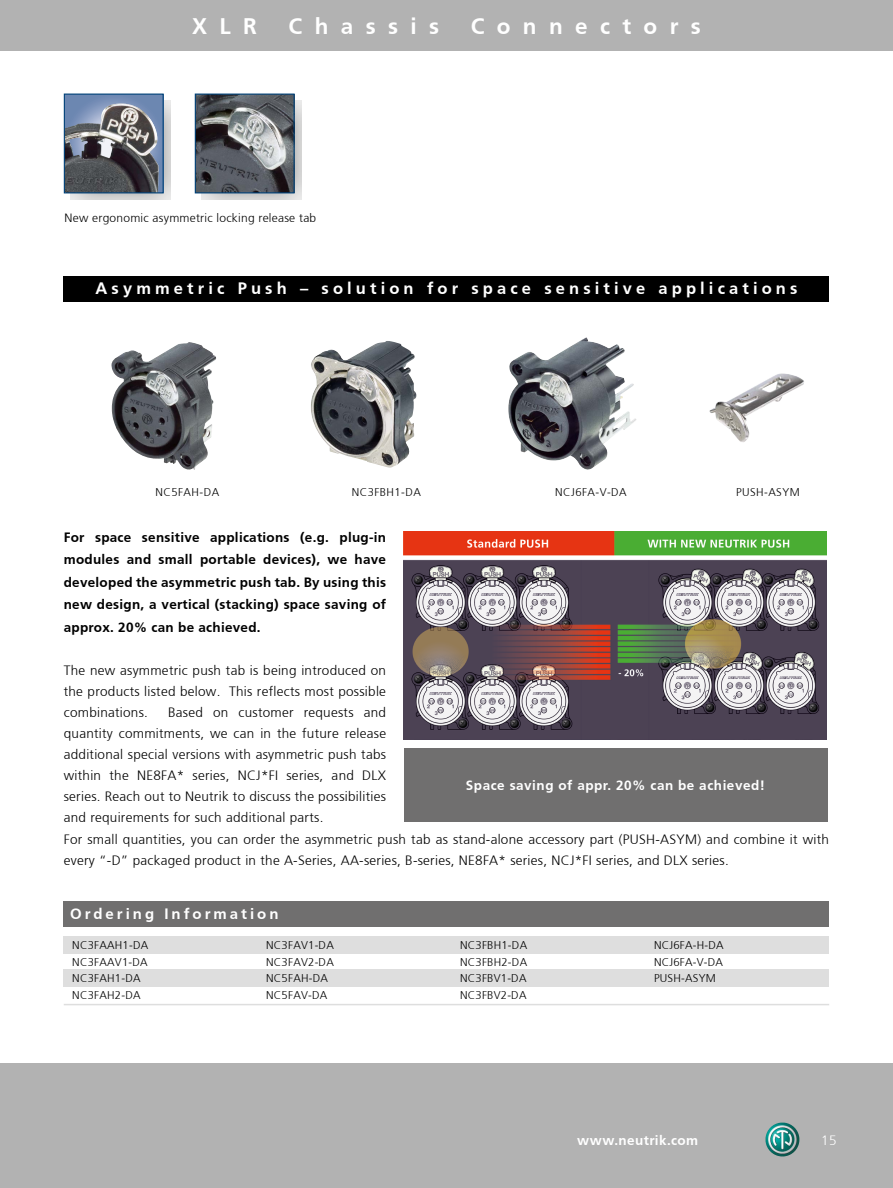
<style>
.page{position:relative;width:893px;height:1188px;background:#fff}
.page>*{position:absolute;margin:0;border:0;box-sizing:border-box;transform-origin:0 0}
.t1{font:700 22.5px "Frutiger";letter-spacing:.55em;color:#fff}
.t2{font:700 16.5px "Frutiger";letter-spacing:.25em;color:#fff}
.t3{font:700 15px "Frutiger";letter-spacing:.2em;color:#fff}
.t4{font:300 13.5px/21px "Frutiger";letter-spacing:.02em;color:#000;text-align:justify}
.t5{font:700 13.5px/22.5px "Frutiger";letter-spacing:.02em;color:#000;text-align:justify}
.t6{font:700 13.5px "Frutiger";letter-spacing:.04em;color:#fff}
.t7{font:300 13.5px "Frutiger";color:#fff}
.t8{font:300 12px "Frutiger";letter-spacing:.02em;color:#000}
.t9{font:300 11.25px/16.5px "Frutiger";letter-spacing:.02em;color:#000}
.t10{font:300 11.25px "Frutiger";letter-spacing:.04em;color:#000}
</style>
<div class="page">
<div style="left:0;top:0;width:893px;height:51px;background:#b2b2b2"></div>
<div style="left:13px;top:1063px;width:880px;height:125px;background:#b2b2b2"></div>
<img style="left:765px;top:1123px;width:34px;height:33px">
<div style="left:0;top:1063px;width:13px;height:125px;background:#b2b2b2"></div>
<div style="left:64px;top:937px;width:765px;height:17px;background:#dedede"></div>
<div style="left:64px;top:970px;width:765px;height:17px;background:#dedede"></div>
<img style="left:311px;top:341px;width:106px;height:127px">
<img style="left:508px;top:337px;width:128px;height:133px">
<img style="left:709px;top:373px;width:95px;height:69px">
<img style="left:111px;top:342px;width:105px;height:128px">
<img style="left:70px;top:100px;width:100px;height:100px">
<img style="left:201px;top:100px;width:100px;height:100px">
<svg style="left:66px;top:96px;width:96px;height:95px"></svg>
<img style="left:66px;top:103px;width:93px;height:88px">
<div style="left:64px;top:94px;width:100px;height:99px;border:1px solid #004279"></div>
<img style="left:197px;top:96px;width:96px;height:95px">
<div style="left:195px;top:94px;width:100px;height:99px;border:1px solid #004279"></div>
<div style="left:64px;top:901px;width:765px;height:26px;background:#706f6f"></div>
<div style="left:64px;top:276px;width:765px;height:26px;background:#000"></div>
<img style="left:404px;top:531px;width:423px;height:209px">
<div style="left:404px;top:748px;width:423px;height:73px;background:#706f6f"></div>
<hr style="left:64px;top:1004px;width:765px;height:1px;background:#dedede">
<h1 class="t1" style="left:192px;top:13px;width:66px">XLR</h1>
<h1 class="t1" style="left:289px;top:13px;width:152px">Chassis</h1>
<h1 class="t1" style="left:471px;top:13px;width:232px">Connectors</h1>
<p class="t8" style="left:65px;top:211px;width:253px">New ergonomic asymmetric locking release tab</p>
<p class="t2" style="left:96px;top:279px;width:703px">Asymmetric Push – solution for space sensitive applications</p>
<p class="t10" style="left:156px;top:486px;width:65px">NC5FAH-DA</p>
<p class="t10" style="left:352px;top:486px;width:71px">NC3FBH1-DA</p>
<p class="t10" style="left:555px;top:486px;width:73px">NCJ6FA-V-DA</p>
<p class="t10" style="left:736px;top:486px;width:65px">PUSH-ASYM</p>
<p class="t5" style="left:64px;top:526px;width:324px">For space sensitive applications (e.g. plug-in modules and small portable devices), we have developed the asymmetric push tab. By using this new design, a vertical (stacking) space saving of approx. 20% can be achieved.</p>
<p class="t4" style="left:64px;top:660px;width:324px">The new asymmetric push tab is being introduced on the products listed below. This reflects most possible combinations.</p>
<p class="t4" style="left:64px;top:702px;width:324px;text-indent:104px">Based on customer requests and quantity commitments, we can in the future release additional special versions with asymmetric push tabs within the NE8FA* series, NCJ*FI series, and DLX series. Reach out to Neutrik to discuss the possibilities and requirements for such additional parts.</p>
<p class="t6" style="left:466px;top:777px;width:301px">Space saving of appr. 20% can be achieved!</p>
<p class="t4" style="left:64px;top:829px;width:767px">For small quantities, you can order the asymmetric push tab as stand-alone accessory part (PUSH-ASYM) and combine it with every “-D” packaged product in the A-Series, AA-series, B-series, NE8FA* series, NCJ*FI series, and DLX series.</p>
<p class="t3" style="left:70px;top:905px;width:210px">Ordering Information</p>
<p class="t9" style="left:72px;top:937px;width:78px">NC3FAAH1-DA<br>NC3FAAV1-DA<br>NC3FAH1-DA<br>NC3FAH2-DA</p>
<p class="t9" style="left:266px;top:937px;width:69px">NC3FAV1-DA<br>NC3FAV2-DA<br>NC5FAH-DA<br>NC5FAV-DA</p>
<p class="t9" style="left:460px;top:937px;width:69px;text-align:justify">NC3FBH1-DA NC3FBH2-DA NC3FBV1-DA NC3FBV2-DA</p>
<p class="t9" style="left:654px;top:937px;width:71px;text-align:justify">NCJ6FA-H-DA NCJ6FA-V-DA PUSH-ASYM</p>
<p class="t6" style="left:577px;top:1132px;width:123px">www.neutrik.com</p>
<p class="t7" style="left:821px;top:1132px;width:17px">15</p>
</div>
